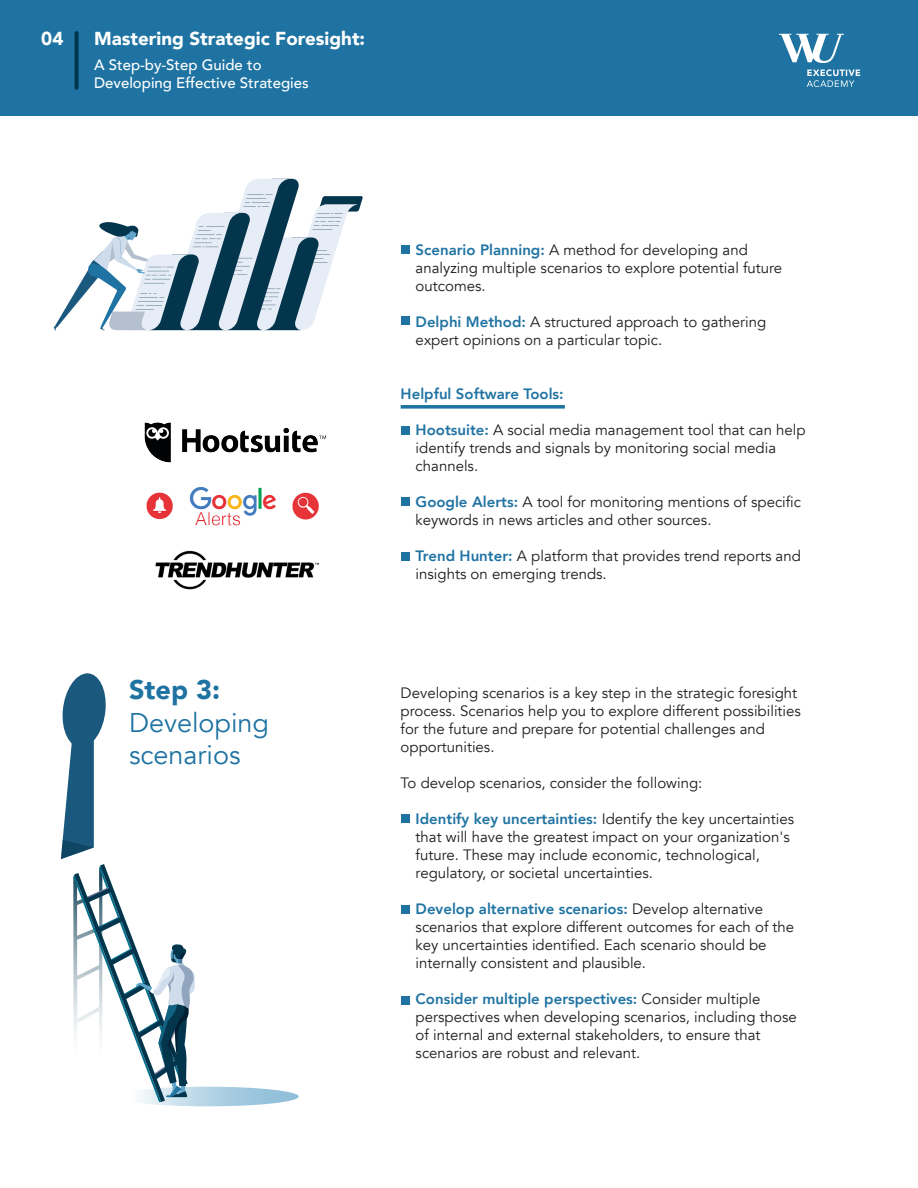
<style>
.page{position:relative;width:918px;height:1188px;background:#fff}
.page>*{position:absolute;margin:0;border:0;box-sizing:border-box;transform-origin:0 0}
.t1{font:27px/32.4px "Avenir";color:#1f73a2}
.t2{font:900 27px "Avenir";color:#1f73a2}
.t3{font:900 18.75px "Avenir";color:#fff}
.t4{font:15px/18px "Avenir";color:#1d1d1b}
.t5{font:500 15px/18px "Avenir";color:#fff}
.t6{font:800 15px "Avenir";color:#1f73a2}
.s1{font-weight:800;color:#1f73a2}
</style>
<div class="page">
<svg style="left:401px;top:405px;width:164px;height:4px"></svg>
<div style="left:0;top:0;width:918px;height:116px;background:#1f73a2"></div>
<svg style="left:779px;top:34px;width:81px;height:53px"></svg>
<svg style="left:75px;top:31px;width:4px;height:59px"></svg>
<div style="left:401px;top:905px;width:8px;height:9px;background:#1f73a2"></div>
<div style="left:401px;top:996px;width:8px;height:8px;background:#1f73a2"></div>
<div style="left:401px;top:814px;width:8px;height:9px;background:#1f73a2"></div>
<div style="left:401px;top:497px;width:8px;height:9px;background:#1f73a2"></div>
<div style="left:401px;top:552px;width:8px;height:9px;background:#1f73a2"></div>
<div style="left:401px;top:426px;width:8px;height:9px;background:#1f73a2"></div>
<div style="left:401px;top:317px;width:8px;height:8px;background:#1f73a2"></div>
<div style="left:401px;top:245px;width:8px;height:9px;background:#1f73a2"></div>
<svg style="left:54px;top:179px;width:309px;height:151px"></svg>
<img style="left:144px;top:422px;width:183px;height:41px">
<img style="left:146px;top:487px;width:173px;height:39px">
<img style="left:155px;top:550px;width:165px;height:40px">
<svg style="left:116px;top:1087px;width:183px;height:19px;background:#a9cde1"></svg>
<svg style="left:61px;top:673px;width:134px;height:429px"></svg>
<p class="t3" style="left:41px;top:23px;width:24px">04</p>
<p class="t3" style="left:94px;top:23px;width:273px">Mastering Strategic Foresight:</p>
<p class="t5" style="left:94px;top:55px;width:216px">A Step-by-Step Guide to<br>Developing Effective Strategies</p>
<h1 class="t2" style="left:129px;top:667px;width:92px">Step 3:</h1>
<h1 class="t1" style="left:129px;top:707px;width:142px">Developing scenarios</h1>
<p class="t4" style="left:416px;top:241px;width:368px"><span class="s1">Scenario Planning:</span> A method for developing and analyzing multiple scenarios to explore potential future outcomes.</p>
<p class="t4" style="left:416px;top:313px;width:352px"><span class="s1">Delphi Method:</span> A structured approach to gathering expert opinions on a particular topic.</p>
<p class="t6" style="left:401px;top:382px;width:165px">Helpful Software Tools:</p>
<p class="t4" style="left:416px;top:421px;width:392px"><span class="s1">Hootsuite:</span> A social media management tool that can help identify trends and signals by monitoring social media channels.</p>
<p class="t4" style="left:416px;top:493px;width:387px"><span class="s1">Google Alerts:</span> A tool for monitoring mentions of specific keywords in news articles and other sources.</p>
<p class="t4" style="left:416px;top:547px;width:387px"><span class="s1">Trend Hunter:</span> A platform that provides trend reports and insights on emerging trends.</p>
<p class="t4" style="left:401px;top:684px;width:402px">Developing scenarios is a key step in the strategic foresight process. Scenarios help you to explore different possibilities for the future and prepare for potential challenges and opportunities.</p>
<p class="t4" style="left:401px;top:774px;width:303px">To develop scenarios, consider the following:</p>
<p class="t4" style="left:416px;top:810px;width:380px"><span class="s1">Identify key uncertainties:</span> Identify the key uncertainties that will have the greatest impact on your organization's future. These may include economic, technological, regulatory, or societal uncertainties.</p>
<p class="t4" style="left:416px;top:900px;width:380px"><span class="s1">Develop alternative scenarios:</span> Develop alternative scenarios that explore different outcomes for each of the key uncertainties identified. Each scenario should be internally consistent and plausible.</p>
<p class="t4" style="left:416px;top:990px;width:383px"><span class="s1">Consider multiple perspectives:</span> Consider multiple perspectives when developing scenarios, including those of internal and external stakeholders, to ensure that scenarios are robust and relevant.</p>
</div>
